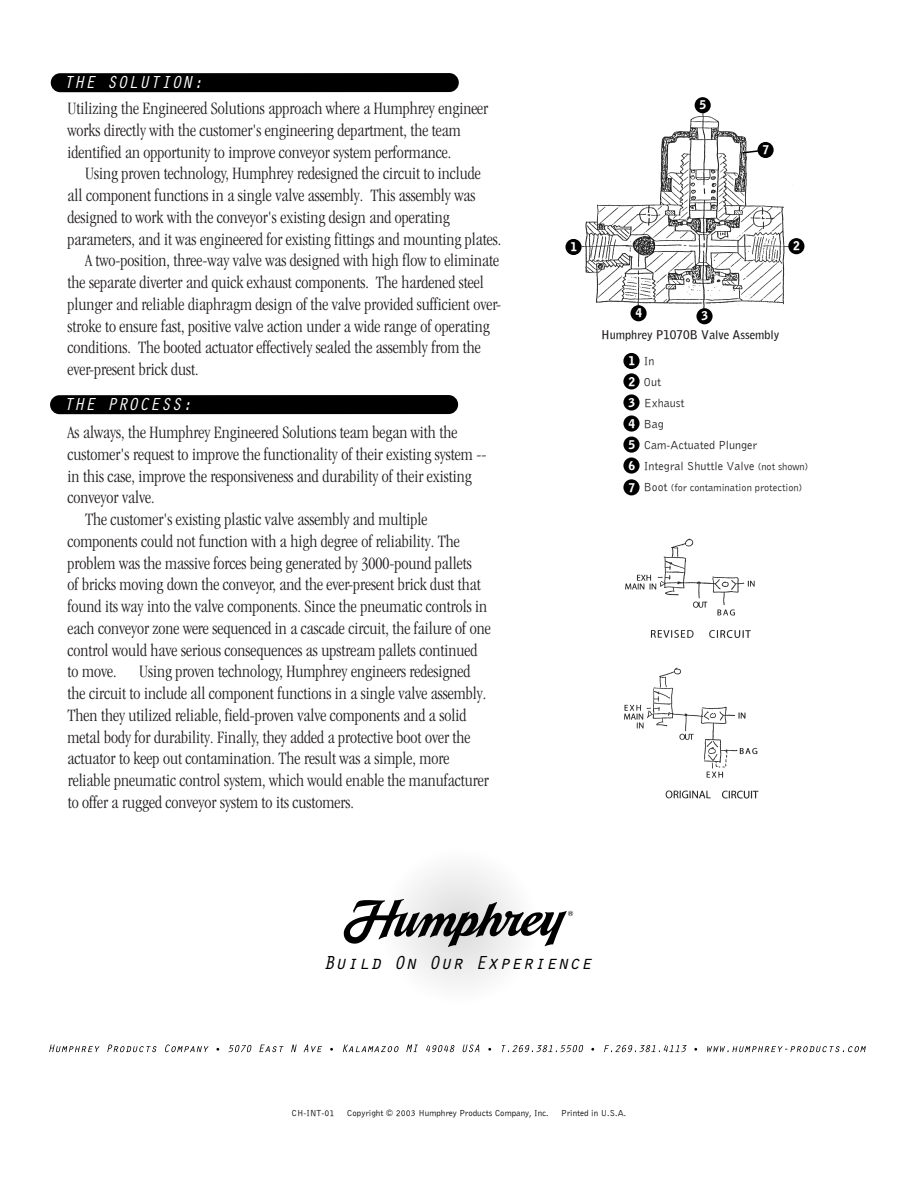
<style>
.page{position:relative;width:918px;height:1188px;background:#fff}
.page>*{position:absolute;margin:0;border:0;box-sizing:border-box;transform-origin:0 0}
.t1{font:italic 19.5px "Orator";color:#000}
.t2{font:300 condensed 18px/21.8px "Garamond";color:#231f20}
.t3{font:italic 18px "Orator";color:#fff}
.t4{font:12px/21px "Bell Gothic BT";color:#231f20}
.t5{font:12px "Bell Gothic Bold BT";color:#231f20}
.t6{font:12px/21.9px "Bell Gothic Black BT";color:#fff}
.t7{font:10.5px "Bell Gothic BT";color:#231f20}
.t8{font:9px "Bell Gothic BT";color:#000}
.s1{font-size:10.5px}
.s2{font-size:12px}
</style>
<div class="page">
<img style="left:624px;top:538px;width:135px;height:261px">
<img style="left:580px;top:112px;width:213px;height:198px">
<svg style="left:49px;top:1045px;width:50px;height:7px"></svg>
<svg style="left:107px;top:1045px;width:50px;height:7px"></svg>
<svg style="left:165px;top:1044px;width:44px;height:8px"></svg>
<svg style="left:229px;top:1045px;width:23px;height:7px"></svg>
<svg style="left:259px;top:1045px;width:25px;height:7px"></svg>
<svg style="left:291px;top:1045px;width:6px;height:7px"></svg>
<svg style="left:304px;top:1045px;width:18px;height:7px"></svg>
<svg style="left:343px;top:1044px;width:56px;height:8px"></svg>
<svg style="left:406px;top:1045px;width:12px;height:7px"></svg>
<svg style="left:426px;top:1045px;width:29px;height:7px"></svg>
<svg style="left:462px;top:1044px;width:17px;height:8px"></svg>
<svg style="left:502px;top:1045px;width:82px;height:7px"></svg>
<svg style="left:604px;top:1045px;width:83px;height:7px"></svg>
<svg style="left:707px;top:1046px;width:159px;height:6px"></svg>
<svg style="left:380px;top:847px;width:158px;height:158px;fill:#f6f6f6"></svg>
<svg style="left:343px;top:899px;width:230px;height:48px"></svg>
<div style="left:623px;top:353px;width:17px;height:16px;background:#000;border-radius:50%"></div>
<div style="left:565px;top:239px;width:17px;height:16px;background:#000;border-radius:50%"></div>
<div style="left:623px;top:373px;width:17px;height:16px;background:#000;border-radius:50%"></div>
<div style="left:788px;top:238px;width:16px;height:16px;background:#000;border-radius:50%"></div>
<div style="left:623px;top:394px;width:17px;height:17px;background:#000;border-radius:50%"></div>
<div style="left:696px;top:308px;width:17px;height:16px;background:#000;border-radius:50%"></div>
<div style="left:623px;top:415px;width:17px;height:17px;background:#000;border-radius:50%"></div>
<div style="left:631px;top:305px;width:16px;height:16px;background:#000;border-radius:50%"></div>
<div style="left:623px;top:437px;width:17px;height:16px;background:#000;border-radius:50%"></div>
<div style="left:695px;top:97px;width:16px;height:16px;background:#000;border-radius:50%"></div>
<div style="left:623px;top:457px;width:17px;height:17px;background:#000;border-radius:50%"></div>
<div style="left:623px;top:479px;width:17px;height:16px;background:#000;border-radius:50%"></div>
<div style="left:758px;top:142px;width:16px;height:16px;background:#000;border-radius:50%"></div>
<div style="left:51px;top:73px;width:408px;height:19px;background:#000;border-radius:10px"></div>
<div style="left:50px;top:395px;width:408px;height:19px;background:#000;border-radius:10px"></div>
<svg style="left:741px;top:149px;width:19px;height:6px"></svg>
<p class="t3" style="left:63px;top:70px;width:142px">THE SOLUTION:</p>
<p class="t2" style="left:68px;top:98px;width:422px">Utilizing the Engineered Solutions approach where a Humphrey engineer works directly with the customer's engineering department, the team identified an opportunity to improve conveyor system performance.</p>
<p class="t2" style="left:85px;top:163px;width:397px">Using proven technology, Humphrey redesigned the circuit to include</p>
<p class="t2" style="left:68px;top:185px;width:409px">all component functions in a single valve assembly. This assembly was</p>
<p class="t2" style="left:68px;top:206px;width:384px">designed to work with the conveyor's existing design and operating</p>
<p class="t2" style="left:68px;top:228px;width:435px">parameters, and it was engineered for existing fittings and mounting plates.</p>
<p class="t2" style="left:85px;top:250px;width:416px">A two-position, three-way valve was designed with high flow to eliminate</p>
<p class="t2" style="left:68px;top:272px;width:418px">the separate diverter and quick exhaust components. The hardened steel</p>
<p class="t2" style="left:68px;top:293px;width:435px">plunger and reliable diaphragm design of the valve provided sufficient over-</p>
<p class="t2" style="left:68px;top:315px;width:424px">stroke to ensure fast, positive valve action under a wide range of operating</p>
<p class="t2" style="left:68px;top:337px;width:415px">conditions. The booted actuator effectively sealed the assembly from the</p>
<p class="t2" style="left:68px;top:359px;width:133px">ever-present brick dust.</p>
<p class="t3" style="left:63px;top:392px;width:131px">THE PROCESS:</p>
<p class="t2" style="left:68px;top:422px;width:391px">As always, the Humphrey Engineered Solutions team began with the</p>
<p class="t2" style="left:68px;top:443px;width:420px">customer's request to improve the functionality of their existing system --</p>
<p class="t2" style="left:68px;top:465px;width:406px">in this case, improve the responsiveness and durability of their existing</p>
<p class="t2" style="left:68px;top:487px;width:88px">conveyor valve.</p>
<p class="t2" style="left:85px;top:509px;width:344px">The customer's existing plastic valve assembly and multiple</p>
<p class="t2" style="left:68px;top:530px;width:394px">components could not function with a high degree of reliability. The</p>
<p class="t2" style="left:68px;top:552px;width:406px">problem was the massive forces being generated by 3000-pound pallets</p>
<p class="t2" style="left:68px;top:574px;width:415px">of bricks moving down the conveyor, and the ever-present brick dust that</p>
<p class="t2" style="left:68px;top:596px;width:421px">found its way into the valve components. Since the pneumatic controls in</p>
<p class="t2" style="left:68px;top:617px;width:425px">each conveyor zone were sequenced in a cascade circuit, the failure of one</p>
<p class="t2" style="left:68px;top:639px;width:411px">control would have serious consequences as upstream pallets continued</p>
<p class="t2" style="left:68px;top:661px;width:404px">to move. Using proven technology, Humphrey engineers redesigned</p>
<p class="t2" style="left:68px;top:683px;width:420px">the circuit to include all component functions in a single valve assembly.</p>
<p class="t2" style="left:68px;top:704px;width:400px">Then they utilized reliable, field-proven valve components and a solid</p>
<p class="t2" style="left:68px;top:726px;width:404px">metal body for durability. Finally, they added a protective boot over the</p>
<p class="t2" style="left:68px;top:748px;width:383px">actuator to keep out contamination. The result was a simple, more</p>
<p class="t2" style="left:68px;top:770px;width:423px">reliable pneumatic control system, which would enable the manufacturer</p>
<p class="t2" style="left:68px;top:791px;width:288px">to offer a rugged conveyor system to its customers.</p>
<p class="t6" style="left:700px;top:94px;width:8px">5</p>
<p class="t6" style="left:762px;top:139px;width:8px">7</p>
<p class="t6" style="left:570px;top:236px;width:8px">1</p>
<p class="t6" style="left:793px;top:235px;width:8px">2</p>
<p class="t6" style="left:635px;top:302px;width:8px">4</p>
<p class="t6" style="left:701px;top:305px;width:8px">3</p>
<p class="t5" style="left:601px;top:327px;width:180px">Humphrey P1070B Valve Assembly</p>
<p class="t6" style="left:628px;top:350px;width:8px">1</p>
<p class="t6" style="left:628px;top:370px;width:8px">2</p>
<p class="t6" style="left:628px;top:391px;width:8px">3</p>
<p class="t6" style="left:628px;top:412px;width:8px">4</p>
<p class="t6" style="left:628px;top:433px;width:8px">5</p>
<p class="t6" style="left:628px;top:454px;width:8px">6<br>7</p>
<p class="t4" style="left:644px;top:350px;width:166px">In<br>Out<br>Exhaust<br>Bag<br>Cam-Actuated Plunger<br>Integral Shuttle Valve <span class="s1">(not shown)</span></p>
<p class="t7" style="left:644px;top:481px;width:160px"><span class="s2">Boot</span> (for contamination protection)</p>
<p class="t1" style="left:323px;top:949px;width:271px">Build On Our Experience</p>
<p class="t8" style="left:292px;top:1107px;width:44px">CH-INT-01</p>
<p class="t8" style="left:347px;top:1107px;width:203px">Copyright © 2003 Humphrey Products Company, Inc.</p>
<p class="t8" style="left:561px;top:1107px;width:67px">Printed in U.S.A.</p>
</div>
